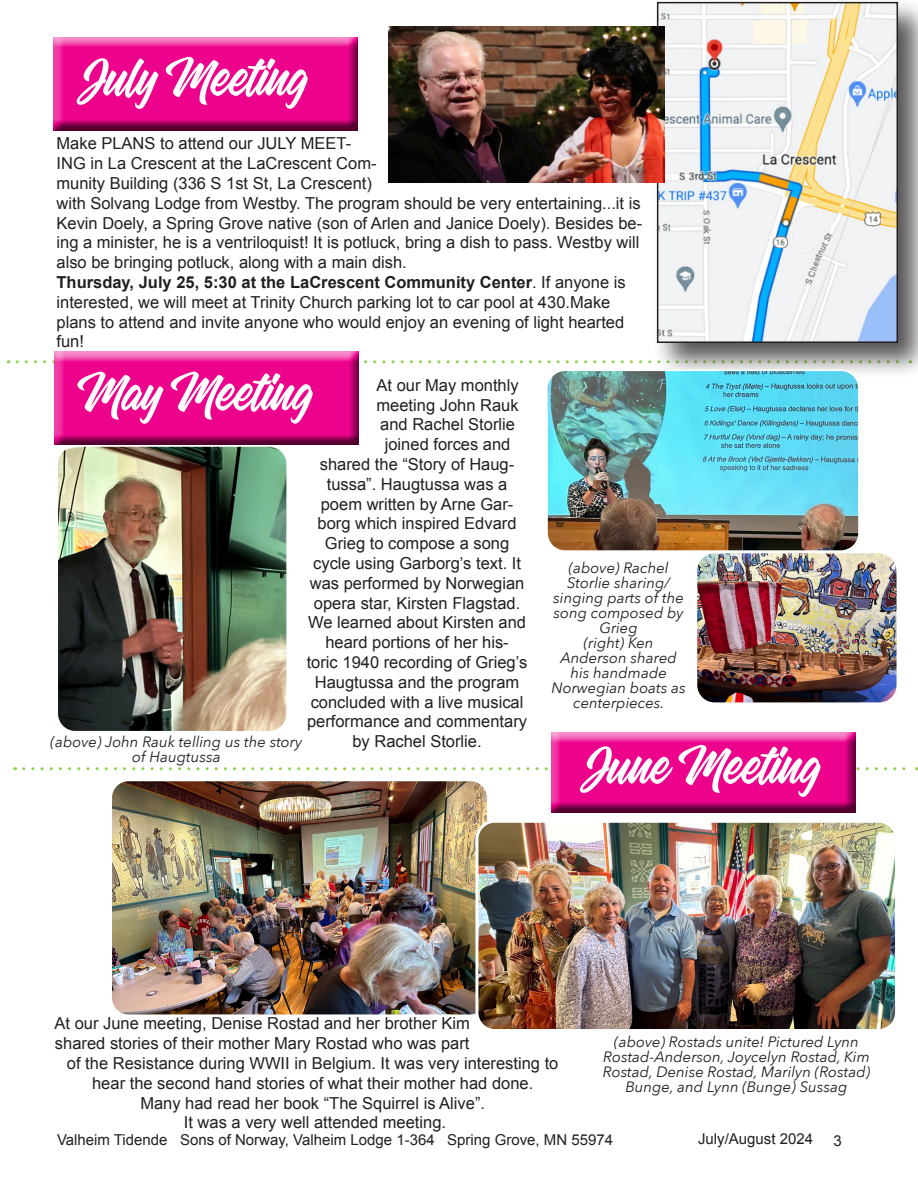
<style>
.page{position:relative;width:918px;height:1188px;background:#fff}
.page>*{position:absolute;margin:0;border:0;box-sizing:border-box;transform-origin:0 0}
.t1{font:54px "Manchester Script";color:#fff}
.t2{font:16.5px/19.8px "Arial";color:#231f20}
.t3{font:italic 15px/15px "Avenir Next";color:#231f20;text-align:center}
.t4{font:15px "Arial";color:#231f20}
.s1{font-weight:700}
</style>
<div class="page">
<svg style="left:17px;top:360px;width:635px;height:3px"></svg>
<div style="left:652px;top:0;width:266px;height:379px;background:#231f20;opacity:.75"></div>
<img style="left:660px;top:5px;width:235px;height:335px">
<div style="left:657px;top:2px;width:241px;height:341px;border:2px solid #231f20"></div>
<svg style="left:24px;top:767px;width:893px;height:3px"></svg>
<div style="left:50px;top:352px;width:311px;height:94px;background:#231f20;opacity:.75"></div>
<img style="left:60px;top:448px;width:225px;height:281px">
<div style="left:57px;top:445px;width:231px;height:287px;border:2px solid #fff;border-radius:18px"></div>
<img style="left:699px;top:555px;width:196px;height:146px">
<div style="left:696px;top:552px;width:202px;height:152px;border:2px solid #fff;border-radius:18px"></div>
<img style="left:549px;top:370px;width:310px;height:179px">
<div style="left:546px;top:370px;width:314px;height:182px;border:2px solid #fff;border-radius:18px"></div>
<div style="left:547px;top:732px;width:310px;height:81px;background:#231f20;opacity:.75"></div>
<img style="left:113px;top:782px;width:373px;height:231px">
<div style="left:109px;top:778px;width:381px;height:239px;border:3px solid #fff;border-radius:18px"></div>
<img style="left:477px;top:821px;width:417px;height:207px">
<div style="left:475px;top:820px;width:423px;height:212px;border:3px solid #fff;border-radius:18px"></div>
<div style="left:49px;top:37px;width:311px;height:94px;background:#231f20;opacity:.75"></div>
<img style="left:389px;top:27px;width:275px;height:156px">
<p class="t1" style="left:77px;top:48px;width:231px">July Meeting</p>
<p class="t2" style="left:57px;top:134px;width:587px">Make PLANS to attend our JULY MEET-<br>ING in La Crescent at the LaCrescent Com-<br>munity Building (336 S 1st St, La Crescent)<br>with Solvang Lodge from Westby. The program should be very entertaining...it is Kevin Doely, a Spring Grove native (son of Arlen and Janice Doely). Besides be&shy;ing a minister, he is a ventriloquist! It is potluck, bring a dish to pass. Westby will also be bringing potluck, along with a main dish.</p>
<p class="t2" style="left:57px;top:273px;width:571px"><span class="s1">Thursday, July 25, 5:30 at the LaCrescent Community Center</span>. If anyone is interested, we will meet at Trinity Church parking lot to car pool at 430.Make plans to attend and invite anyone who would enjoy an evening of light hearted fun!</p>
<p class="t1" style="left:77px;top:363px;width:235px">May Meeting</p>
<p class="t2" style="left:377px;top:375px;width:144px">At our May monthly</p>
<p class="t2" style="left:377px;top:395px;width:144px">meeting John Rauk</p>
<p class="t2" style="left:380px;top:415px;width:136px">and Rachel Storlie</p>
<p class="t2" style="left:385px;top:435px;width:127px">joined forces and</p>
<p class="t2" style="left:320px;top:454px;width:196px">shared the “Story of Haug-</p>
<p class="t2" style="left:327px;top:474px;width:182px">tussa”. Haugtussa was a</p>
<p class="t2" style="left:321px;top:494px;width:194px">poem written by Arne Gar-</p>
<p class="t2" style="left:318px;top:514px;width:200px">borg which inspired Edvard</p>
<p class="t2" style="left:325px;top:534px;width:186px">Grieg to compose a song</p>
<p class="t2" style="left:313px;top:553px;width:209px">cycle using Garborg’s text. It</p>
<p class="t2" style="left:310px;top:573px;width:216px">was performed by Norwegian</p>
<p class="t2" style="left:314px;top:593px;width:208px">opera star, Kirsten Flagstad.</p>
<p class="t2" style="left:308px;top:613px;width:219px">We learned about Kirsten and</p>
<p class="t2" style="left:325px;top:633px;width:185px">heard portions of her his-</p>
<p class="t2" style="left:307px;top:652px;width:222px">toric 1940 recording of Grieg’s</p>
<p class="t2" style="left:315px;top:672px;width:206px">Haugtussa and the program</p>
<p class="t2" style="left:311px;top:692px;width:214px">concluded with a live musical</p>
<p class="t2" style="left:307px;top:712px;width:222px">performance and commentary</p>
<p class="t2" style="left:352px;top:732px;width:131px">by Rachel Storlie.</p>
<p class="t3" style="left:51px;top:734px;width:253px">(above) John Rauk telling us the story of Haugtussa</p>
<p class="t3" style="left:553px;top:560px;width:132px">(above) Rachel<br>Storlie sharing/ singing parts of the song composed by<br>Grieg</p>
<p class="t3" style="left:551px;top:635px;width:136px">(right) Ken<br>Anderson shared his handmade<br>Norwegian boats as centerpieces.</p>
<p class="t1" style="left:580px;top:736px;width:240px">June Meeting</p>
<p class="t2" style="left:55px;top:1014px;width:417px">At our June meeting, Denise Rostad and her brother Kim</p>
<p class="t2" style="left:55px;top:1034px;width:416px">shared stories of their mother Mary Rostad who was part</p>
<p class="t2" style="left:67px;top:1054px;width:493px">of the Resistance during WWII in Belgium. It was very interesting to</p>
<p class="t2" style="left:92px;top:1073px;width:443px">hear the second hand stories of what their mother had done.</p>
<p class="t2" style="left:140px;top:1093px;width:346px">Many had read her book “The Squirrel is Alive”.</p>
<p class="t2" style="left:184px;top:1113px;width:264px">It was a very well attended meeting.</p>
<p class="t3" style="left:603px;top:1034px;width:269px">(above) Rostads unite! Pictured Lynn Rostad-Anderson, Joycelyn Rostad, Kim Rostad, Denise Rostad, Marilyn (Rostad)<br>Bunge, and Lynn (Bunge) Sussag</p>
<p class="t4" style="left:57px;top:1130px;width:558px">Valheim Tidende Sons of Norway, Valheim Lodge 1-364 Spring Grove, MN 55974</p>
<p class="t4" style="left:698px;top:1129px;width:117px">July/August 2024</p>
<p class="t4" style="left:833px;top:1130px;width:10px">3</p>
</div>
